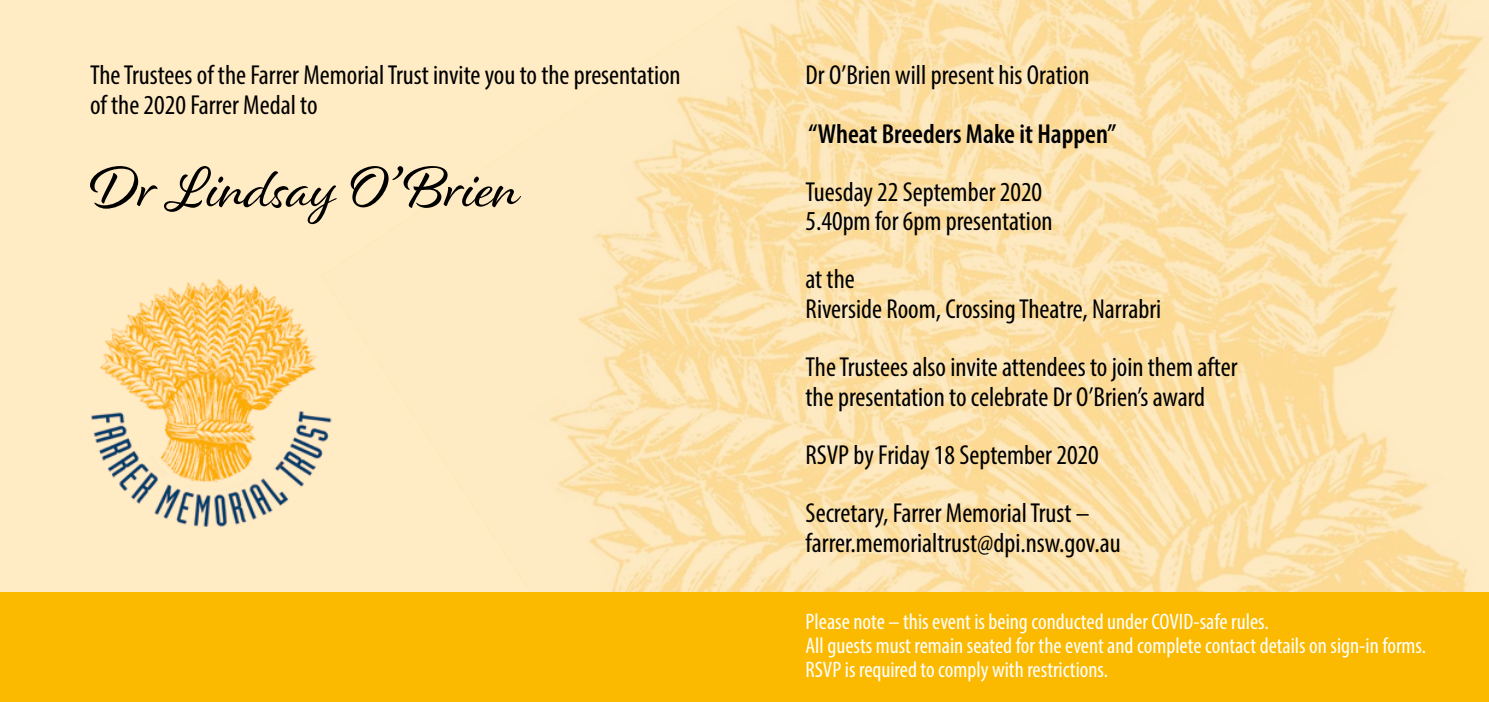
<style>
.page{position:relative;width:1489px;height:702px;background:#fff}
.page>*{position:absolute;margin:0;border:0;box-sizing:border-box;transform-origin:0 0}
.t1{font:60px "Alisha";color:#000}
.t2{font:condensed 27.5px/29.8px "Myriad Pro";color:#000}
.t3{font:600 condensed 27.5px "Myriad Pro";color:#000}
.t4{font:condensed 22.5px/24.2px "Myriad Pro";color:#fff}
</style>
<div class="page">
<div style="left:0;top:0;width:1488px;height:702px;background:#ffebc4"></div>
<img style="left:322px;top:0;width:1162px;height:592px">
<img style="left:91px;top:279px;width:242px;height:247px">
<div style="left:0;top:592px;width:1488px;height:110px;background:#fbba00"></div>
<p class="t2" style="left:90px;top:60px;width:592px">The Trustees of the Farrer Memorial Trust invite you to the presentation of the 2020 Farrer Medal to</p>
<h1 class="t1" style="left:90px;top:151px;width:431px">Dr Lindsay O’Brien</h1>
<p class="t2" style="left:805px;top:60px;width:285px">Dr O’Brien will present his Oration</p>
<p class="t3" style="left:808px;top:116px;width:309px">“Wheat Breeders Make it Happen”</p>
<p class="t2" style="left:805px;top:176px;width:249px">Tuesday 22 September 2020<br>5.40pm for 6pm presentation</p>
<p class="t2" style="left:805px;top:264px;width:357px">at the<br>Riverside Room, Crossing Theatre, Narrabri</p>
<p class="t2" style="left:805px;top:352px;width:433px">The Trustees also invite attendees to join them after the presentation to celebrate Dr O’Brien’s award</p>
<p class="t2" style="left:805px;top:425px;width:295px;line-height:58px">RSVP by Friday 18 September 2020<br>Secretary, Farrer Memorial Trust –</p>
<p class="t2" style="left:805px;top:527px;width:316px">farrer.memorialtrust@dpi.nsw.gov.au</p>
<p class="t4" style="left:805px;top:609px;width:622px">Please note – this event is being conducted under COVID-safe rules.<br>All guests must remain seated for the event and complete contact details on sign-in forms.<br>RSVP is required to comply with restrictions.</p>
</div>
